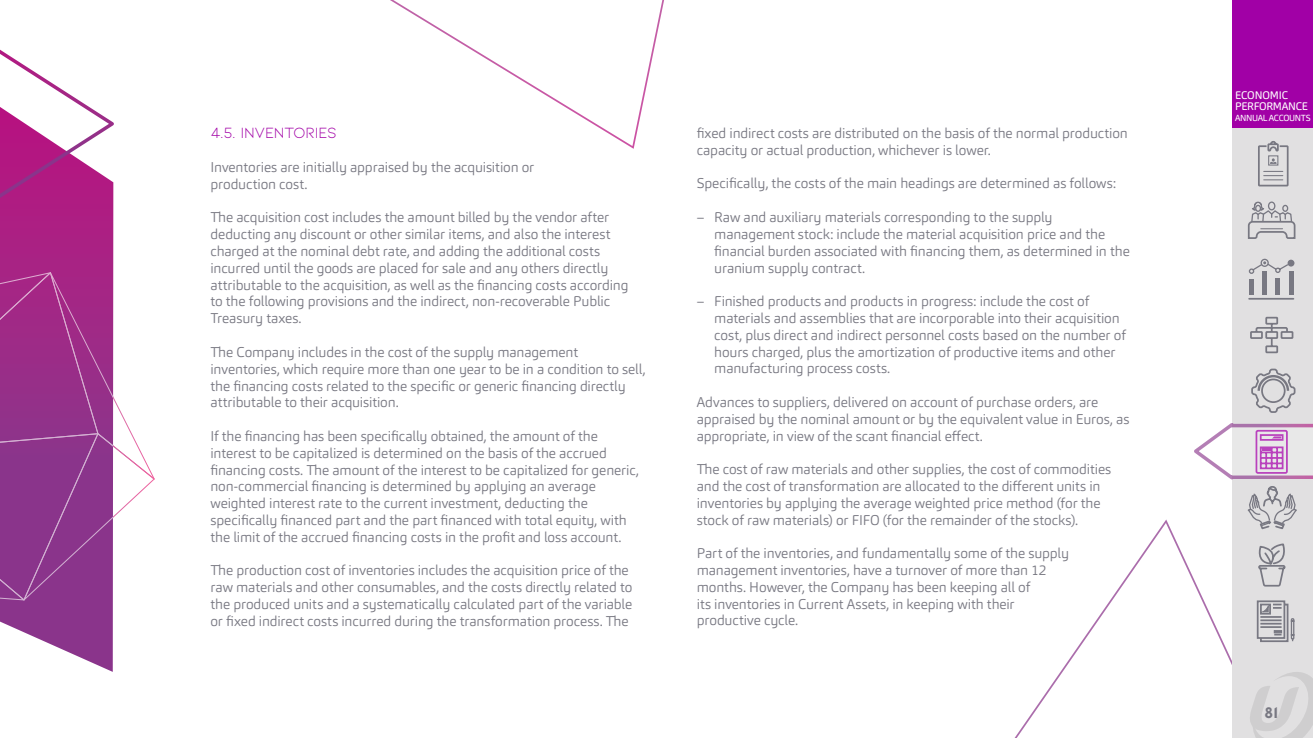
<style>
.page{position:relative;width:1313px;height:738px;background:#fff}
.page>*{position:absolute;margin:0;border:0;box-sizing:border-box;transform-origin:0 0}
.subtitulo_cuentas{font:15.75px "Kiona";letter-spacing:-.025em;color:#a100a6}
.t1{font:700 15.75px "Johnston ITC Std";color:#787882}
.cuerpo_texto17{font:300 14px/16.8px "Carnas";letter-spacing:-.01em;color:#787882}
.ptos17{font:300 14px/16.8px "Carnas";letter-spacing:-.01em;color:#787882}
.t2{font:10.85px/10.8px "Carnas";letter-spacing:-.02em;color:#fff}
.t3{font:8.75px "Carnas";letter-spacing:-.04em;color:#fff}
</style>
<div class="page">
<svg style="left:0;top:238px;width:113px;height:434px"></svg>
<svg style="left:0;top:263px;width:155px;height:365px"></svg>
<svg style="left:0;top:49px;width:114px;height:189px"></svg>
<svg style="left:390px;top:0;width:274px;height:149px"></svg>
<svg style="left:1014px;top:519px;width:218px;height:219px"></svg>
<div style="left:1232px;top:0;width:80px;height:738px;background:#e1e0e1"></div>
<svg style="left:1250px;top:672px;width:62px;height:66px"></svg>
<svg style="left:1250px;top:316px;width:44px;height:38px"></svg>
<svg style="left:1258px;top:544px;width:28px;height:43px"></svg>
<svg style="left:1256px;top:600px;width:39px;height:42px"></svg>
<svg style="left:1257px;top:127px;width:32px;height:60px"></svg>
<svg style="left:1247px;top:201px;width:49px;height:38px"></svg>
<hr style="left:1249px;top:298px;width:44px;height:2px;background:#787882">
<hr style="left:1249px;top:279px;width:4px;height:15px;background:#787882">
<div style="left:1288px;top:271px;width:5px;height:23px;background:#787882"></div>
<div style="left:1262px;top:271px;width:5px;height:23px;background:#787882"></div>
<div style="left:1260px;top:259px;width:8px;height:8px;border:1px solid #787882;border-radius:50%"></div>
<div style="left:1287px;top:260px;width:7px;height:6px;background:#787882;border-radius:50%"></div>
<div style="left:1275px;top:278px;width:5px;height:16px;background:#787882"></div>
<svg style="left:1248px;top:261px;width:44px;height:13px"></svg>
<div style="left:1232px;top:0;width:80px;height:127px;background:#a100a6"></div>
<svg style="left:1189px;top:368px;width:123px;height:162px"></svg>
<p class="subtitulo_cuentas" style="left:210px;top:124px;width:128px">4.5. INVENTORIES</p>
<p class="cuerpo_texto17" style="left:210px;top:159px;width:325px">Inventories are initially appraised by the acquisition or production cost.</p>
<p class="cuerpo_texto17" style="left:210px;top:209px;width:419px">The acquisition cost includes the amount billed by the vendor after deducting any discount or other similar items, and also the interest charged at the nominal debt rate, and adding the additional costs incurred until the goods are placed for sale and any others directly attributable to the acquisition, as well as the financing costs according to the following provisions and the indirect, non-recoverable Public Treasury taxes.</p>
<p class="cuerpo_texto17" style="left:210px;top:343px;width:436px">The Company includes in the cost of the supply management inventories, which require more than one year to be in a condition to sell, the financing costs related to the specific or generic financing directly attributable to their acquisition.</p>
<p class="cuerpo_texto17" style="left:210px;top:427px;width:430px">If the financing has been specifically obtained, the amount of the interest to be capitalized is determined on the basis of the accrued financing costs. The amount of the interest to be capitalized for generic, non-commercial financing is determined by applying an average weighted interest rate to the current investment, deducting the specifically financed part and the part financed with total equity, with the limit of the accrued financing costs in the profit and loss account.</p>
<p class="cuerpo_texto17" style="left:210px;top:562px;width:423px">The production cost of inventories includes the acquisition price of the raw materials and other consumables, and the costs directly related to the produced units and a systematically calculated part of the variable or fixed indirect costs incurred during the transformation process. The</p>
<p class="cuerpo_texto17" style="left:696px;top:125px;width:433px">fixed indirect costs are distributed on the basis of the normal production capacity or actual production, whichever is lower.</p>
<p class="cuerpo_texto17" style="left:696px;top:175px;width:421px">Specifically, the costs of the main headings are determined as follows:</p>
<p class="ptos17" style="left:714px;top:209px;width:417px;text-indent:-18px">– Raw and auxiliary materials corresponding to the supply management stock: include the material acquisition price and the financial burden associated with financing them, as determined in the uranium supply contract.</p>
<p class="ptos17" style="left:714px;top:293px;width:413px;text-indent:-18px">– Finished products and products in progress: include the cost of materials and assemblies that are incorporable into their acquisition cost, plus direct and indirect personnel costs based on the number of hours charged, plus the amortization of productive items and other manufacturing process costs.</p>
<p class="cuerpo_texto17" style="left:696px;top:393px;width:434px">Advances to suppliers, delivered on account of purchase orders, are appraised by the nominal amount or by the equivalent value in Euros, as appropriate, in view of the scant financial effect.</p>
<p class="cuerpo_texto17" style="left:696px;top:461px;width:416px">The cost of raw materials and other supplies, the cost of commodities and the cost of transformation are allocated to the different units in inventories by applying the average weighted price method (for the stock of raw materials) or FIFO (for the remainder of the stocks).</p>
<p class="cuerpo_texto17" style="left:696px;top:545px;width:374px">Part of the inventories, and fundamentally some of the supply management inventories, have a turnover of more than 12 months. However, the Company has been keeping all of<br>its inventories in Current Assets, in keeping with their productive cycle.</p>
<p class="t2" style="left:1235px;top:90px;width:74px">ECONOMIC<br>PERFORMANCE</p>
<p class="t3" style="left:1235px;top:112px;width:77px">ANNUAL ACCOUNTS</p>
<p class="t1" style="left:1264px;top:703px;width:18px">81</p>
</div>
